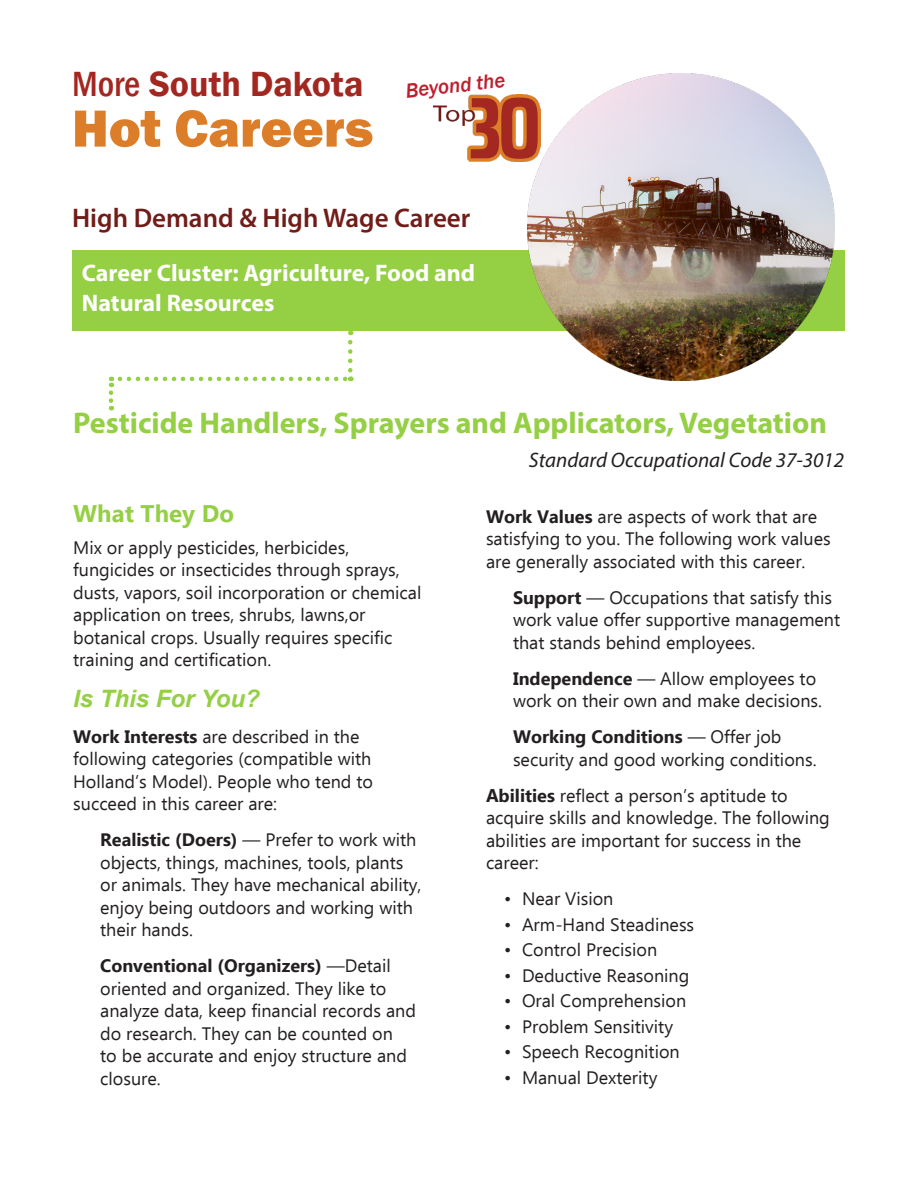
<style>
.page{position:relative;width:918px;height:1188px;background:#fff}
.page>*{position:absolute;margin:0;border:0;box-sizing:border-box;transform-origin:0 0}
.Hot_Careers_in_heade{font:800 54px "Franklin Gothic";color:#dc7d29}
.South_Dakota_in_head{font:600 36px "Franklin Gothic";color:#a32721}
.Occupational_Title{font:700 30px "Myriad Pro";color:#94cf44}
.High_Demand___High_W{font:600 27px "Myriad Pro";color:#711c19}
.Target_Group_Title{font:700 24px "Myriad Pro";color:#fff}
.Main_body_text{font:italic 700 24px "Arial";color:#94cf44}
.Subheadings{font:700 24px "Ebrima";color:#94cf44}
.SOC_Code{font:italic 21px "Myriad Pro";color:#231f20}
.Beyond_the_in_header{font:italic 500 21px "Franklin Gothic";color:#be1e2d}
.Main_body_text-2{font:18px/22.5px "Ebrima";color:#231f20}
.Indented_main_body_t{font:18px/22.5px "Ebrima";color:#231f20}
.s1{font-weight:500;font-stretch:condensed}
.s2{font-weight:700}
</style>
<div class="page">
<div style="left:73px;top:250px;width:772px;height:81px;background:#94cf44"></div>
<svg style="left:109px;top:393px;width:4px;height:17px"></svg>
<svg style="left:120px;top:342px;width:232px;height:39px"></svg>
<img style="left:527px;top:74px;width:307px;height:307px">
<img style="left:434px;top:95px;width:107px;height:67px">
<p class="South_Dakota_in_head" style="left:72px;top:61px;width:293px"><span class="s1">More</span> South Dakota</p>
<p class="Hot_Careers_in_heade" style="left:72px;top:94px;width:303px">Hot Careers</p>
<p class="Beyond_the_in_header" style="left:404px;top:78px;width:102px;rotate:-6deg">Beyond the</p>
<p class="High_Demand___High_W" style="left:72px;top:201px;width:400px">High Demand &amp; High Wage Career</p>
<p class="Target_Group_Title" style="left:82px;top:257px;width:395px">Career Cluster: Agriculture, Food and</p>
<p class="Target_Group_Title" style="left:82px;top:287px;width:194px">Natural Resources</p>
<p class="Occupational_Title" style="left:73px;top:403px;width:755px">Pesticide Handlers, Sprayers and Applicators, Vegetation</p>
<p class="Subheadings" style="left:73px;top:495px;width:162px">What They Do</p>
<p class="Main_body_text-2" style="left:73px;top:536px;width:350px">Mix or apply pesticides, herbicides, fungicides or insecticides through sprays, dusts, vapors, soil incorporation or chemical application on trees, shrubs, lawns,or botanical crops. Usually requires specific training and certification.</p>
<p class="Main_body_text" style="left:73px;top:682px;width:188px">Is This For You?</p>
<p class="Main_body_text-2" style="left:73px;top:725px;width:301px"><span class="s2">Work Interests</span> are described in the following categories (compatible with Holland’s Model). People who tend to succeed in this career are:</p>
<p class="Indented_main_body_t" style="left:100px;top:828px;width:323px"><span class="s2">Realistic (Doers)</span> — Prefer to work with objects, things, machines, tools, plants or animals. They have mechanical ability, enjoy being outdoors and working with their hands.</p>
<p class="Indented_main_body_t" style="left:100px;top:954px;width:317px"><span class="s2">Conventional (Organizers)</span> —Detail oriented and organized. They like to analyze data, keep financial records and do research. They can be counted on<br>to be accurate and enjoy structure and closure.</p>
<p class="SOC_Code" style="left:529px;top:447px;width:317px">Standard Occupational Code 37-3012</p>
<p class="Main_body_text-2" style="left:486px;top:504px;width:346px"><span class="s2">Work Values</span> are aspects of work that are satisfying to you. The following work values are generally associated with this career.</p>
<p class="Indented_main_body_t" style="left:513px;top:585px;width:329px"><span class="s2">Support</span> — Occupations that satisfy this work value offer supportive management that stands behind employees.</p>
<p class="Indented_main_body_t" style="left:513px;top:666px;width:311px"><span class="s2">Independence</span> — Allow employees to work on their own and make decisions.</p>
<p class="Indented_main_body_t" style="left:513px;top:725px;width:305px"><span class="s2">Working Conditions</span> — Offer job security and good working conditions.</p>
<p class="Main_body_text-2" style="left:486px;top:783px;width:345px"><span class="s2">Abilities</span> reflect a person’s aptitude to acquire skills and knowledge. The following abilities are important for success in the career:</p>
<p class="Main_body_text-2" style="left:504px;top:887px;width:111px">• Near Vision</p>
<p class="Main_body_text-2" style="left:504px;top:912px;width:192px">• Arm-Hand Steadiness</p>
<p class="Main_body_text-2" style="left:504px;top:938px;width:155px">• Control Precision</p>
<p class="Main_body_text-2" style="left:504px;top:963px;width:187px">• Deductive Reasoning</p>
<p class="Main_body_text-2" style="left:504px;top:989px;width:184px">• Oral Comprehension</p>
<p class="Main_body_text-2" style="left:504px;top:1014px;width:171px">• Problem Sensitivity</p>
<p class="Main_body_text-2" style="left:504px;top:1040px;width:177px">• Speech Recognition</p>
<p class="Main_body_text-2" style="left:504px;top:1065px;width:155px">• Manual Dexterity</p>
</div>
